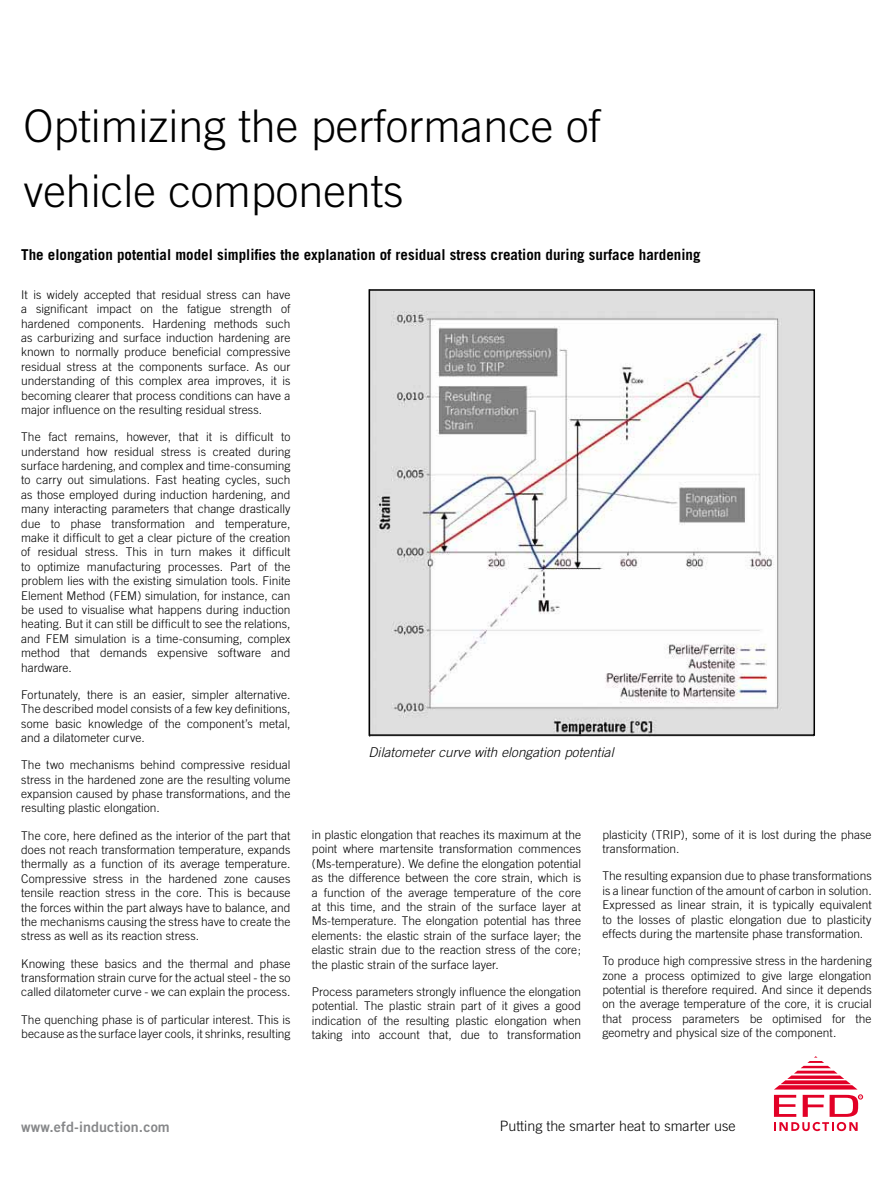
<style>
.page{position:relative;width:893px;height:1191px;background:#fff}
.page>*{position:absolute;margin:0;border:0;box-sizing:border-box;transform-origin:0 0}
.t1{font:300 45px/64.8px "Trade Gothic";color:#000}
.t2{font:700 15px "Trade Gothic LT Std";color:#000}
.t3{font:300 14.25px "Trade Gothic";color:#000}
.t4{font:14.25px "Trade Gothic Bold Two";letter-spacing:.01em;color:#87888a}
.t5{font:italic 300 13.5px "Trade Gothic LT Std";letter-spacing:.005em;color:#000}
.t6{font:300 12px/14.4px "Trade Gothic";letter-spacing:.005em;color:#000;text-align:justify}
</style>
<div class="page">
<svg style="left:774px;top:1122px;width:84px;height:9px"></svg>
<svg style="left:774px;top:1056px;width:89px;height:60px"></svg>
<img style="left:372px;top:292px;width:440px;height:441px">
<div style="left:369px;top:289px;width:446px;height:447px;border:2px solid #000"></div>
<h1 class="t1" style="left:23px;top:93px;width:579px">Optimizing the performance of vehicle components</h1>
<p class="t2" style="left:21px;top:245px;width:681px">The elongation potential model simplifies the explanation of residual stress creation during surface hardening</p>
<p class="t6" style="left:21px;top:287px;width:271px">It is widely accepted that residual stress can have a significant impact on the fatigue strength of hardened components. Hardening methods such as carburizing and surface induction hardening are known to normally produce beneficial compressive residual stress at the components surface. As our understanding of this complex area improves, it is becoming clearer that process conditions can have a major influence on the resulting residual stress.</p>
<p class="t6" style="left:21px;top:429px;width:271px">The fact remains, however, that it is difficult to understand how residual stress is created during surface hardening, and complex and time-consuming to carry out simulations. Fast heating cycles, such as those employed during induction hardening, and many interacting parameters that change drastically due to phase transformation and temperature, make it difficult to get a clear picture of the creation of residual stress. This in turn makes it difficult to optimize manufacturing processes. Part of the problem lies with the existing simulation tools. Finite Element Method (FEM) simulation, for instance, can be used to visualise what happens during induction heating. But it can still be difficult to see the relations, and FEM simulation is a time-consuming, complex method that demands expensive software and hardware.</p>
<p class="t6" style="left:21px;top:687px;width:271px">Fortunately, there is an easier, simpler alternative.<br>The described model consists of a few key definitions, some basic knowledge of the component’s metal, and a dilatometer curve.</p>
<p class="t6" style="left:21px;top:757px;width:271px">The two mechanisms behind compressive residual stress in the hardened zone are the resulting volume expansion caused by phase transformations, and the resulting plastic elongation.</p>
<p class="t6" style="left:21px;top:828px;width:271px">The core, here defined as the interior of the part that does not reach transformation temperature, expands thermally as a function of its average temperature.<br>Compressive stress in the hardened zone causes tensile reaction stress in the core. This is because the forces within the part always have to balance, and the mechanisms causing the stress have to create the stress as well as its reaction stress.</p>
<p class="t6" style="left:21px;top:956px;width:271px">Knowing these basics and the thermal and phase transformation strain curve for the actual steel - the so called dilatometer curve - we can explain the process.</p>
<p class="t6" style="left:21px;top:1012px;width:271px">The quenching phase is of particular interest. This is because as the surface layer cools, it shrinks, resulting</p>
<p class="t5" style="left:369px;top:744px;width:247px">Dilatometer curve with elongation potential</p>
<p class="t6" style="left:312px;top:827px;width:271px">in plastic elongation that reaches its maximum at the point where martensite transformation commences (Ms-temperature). We define the elongation potential as the difference between the core strain, which is a function of the average temperature of the core at this time, and the strain of the surface layer at Ms-temperature. The elongation potential has three elements: the elastic strain of the surface layer; the elastic strain due to the reaction stress of the core; the plastic strain of the surface layer.</p>
<p class="t6" style="left:312px;top:984px;width:271px">Process parameters strongly influence the elongation potential. The plastic strain part of it gives a good indication of the resulting plastic elongation when taking into account that, due to transformation</p>
<p class="t6" style="left:602px;top:827px;width:271px">plasticity (TRIP), some of it is lost during the phase transformation.</p>
<p class="t6" style="left:602px;top:869px;width:271px">The resulting expansion due to phase transformations is a linear function of the amount of carbon in solution.<br>Expressed as linear strain, it is typically equivalent to the losses of plastic elongation due to plasticity effects during the martensite phase transformation.</p>
<p class="t6" style="left:602px;top:953px;width:271px">To produce high compressive stress in the hardening zone a process optimized to give large elongation potential is therefore required. And since it depends on the average temperature of the core, it is crucial that process parameters be optimised for the geometry and physical size of the component.</p>
<p class="t4" style="left:21px;top:1117px;width:150px">www.efd-induction.com</p>
<p class="t3" style="left:500px;top:1117px;width:237px">Putting the smarter heat to smarter use</p>
</div>
